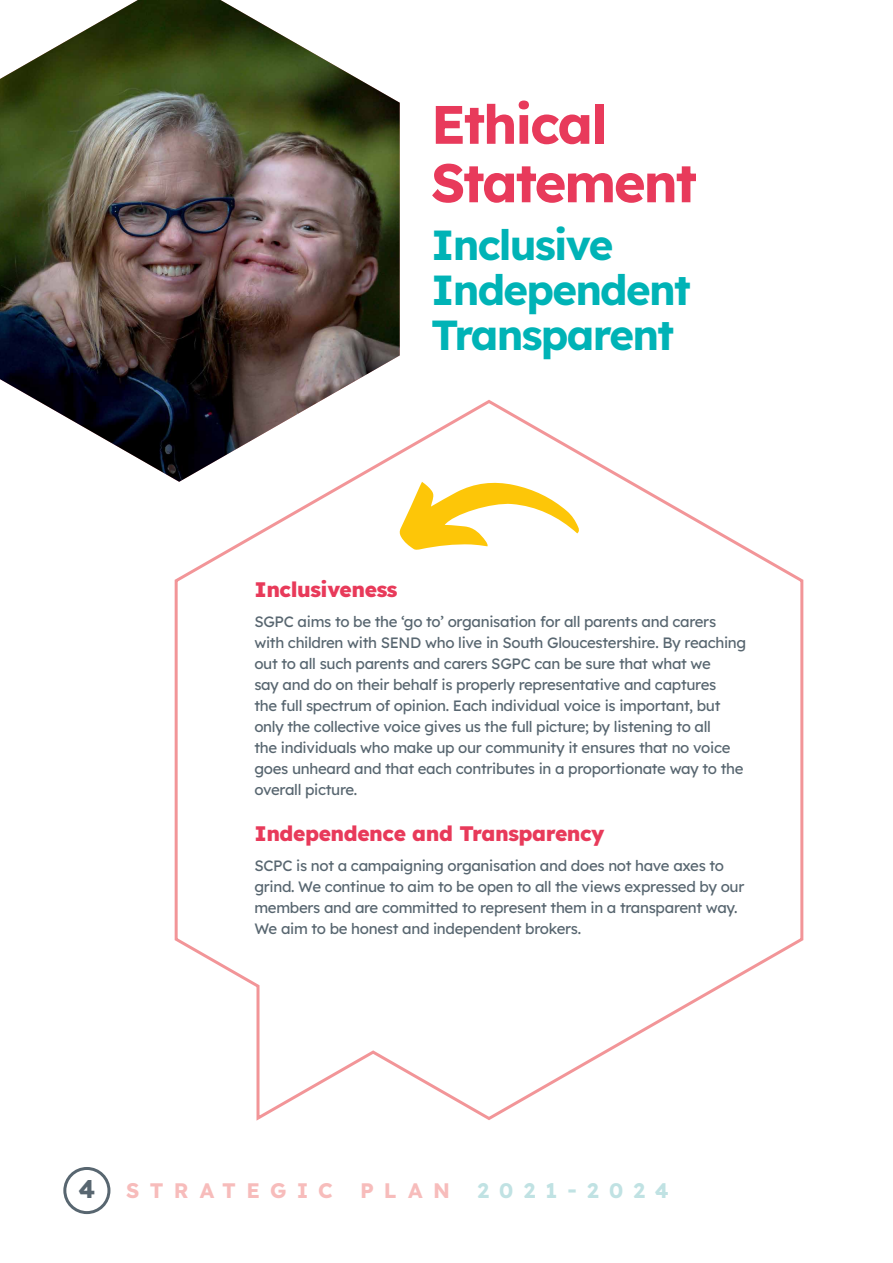
<style>
.page{position:relative;width:893px;height:1263px;background:#fff}
.page>*{position:absolute;margin:0;border:0;box-sizing:border-box;transform-origin:0 0}
.t1{font:700 54px/58.5px "Lexend Deca";letter-spacing:-.04em;color:#e83a5b}
.t2{font:700 42px/45px "Lexend Deca";letter-spacing:-.04em;color:#00b3b6}
.t3{font:800 21px "Lexend Deca";letter-spacing:-.02em;color:#e83a5a}
.t4{font:700 21px "Lexend Deca";letter-spacing:.49em;color:#f7bcbb}
.t5{font:700 21px "Lexend Deca";letter-spacing:.49em;color:#c0e2e3}
.t6{font:15px/21px "Lexend Deca";letter-spacing:-.02em;color:#586670}
.s1{font-size:25.5px;color:#586670}
</style>
<div class="page">
<img style="left:0;top:0;width:400px;height:479px">
<svg style="left:173px;top:398px;width:631px;height:723px"></svg>
<svg style="left:399px;top:481px;width:181px;height:69px"></svg>
<div style="left:63px;top:1167px;width:47px;height:47px;border:3px solid #586670;border-radius:50%"></div>
<h1 class="t1" style="left:431px;top:92px;width:268px">Ethical<br>Statement</h1>
<h2 class="t2" style="left:431px;top:220px;width:261px">Inclusive<br>Independent<br>Transparent</h2>
<h3 class="t3" style="left:254px;top:574px;width:144px">Inclusiveness</h3>
<p class="t6" style="left:254px;top:610px;width:493px">SGPC aims to be the ‘go to’ organisation for all parents and carers with children with SEND who live in South Gloucestershire. By reaching out to all such parents and carers SGPC can be sure that what we<br>say and do on their behalf is properly representative and captures<br>the full spectrum of opinion. Each individual voice is important, but only the collective voice gives us the full picture; by listening to all<br>the individuals who make up our community it ensures that no voice goes unheard and that each contributes in a proportionate way to the overall picture.</p>
<h3 class="t3" style="left:254px;top:818px;width:351px">Independence and Transparency</h3>
<p class="t6" style="left:254px;top:854px;width:492px">SCPC is not a campaigning organisation and does not have axes to grind. We continue to aim to be open to all the views expressed by our members and are committed to represent them in a transparent way.<br>We aim to be honest and independent brokers.</p>
<h3 class="t4" style="left:78px;top:1175px;width:256px"><span class="s1">4</span> STRATEGIC</h3>
<h3 class="t4" style="left:360px;top:1175px;width:91px">PLAN</h3>
<h3 class="t5" style="left:477px;top:1175px;width:193px">2021-2024</h3>
</div>
